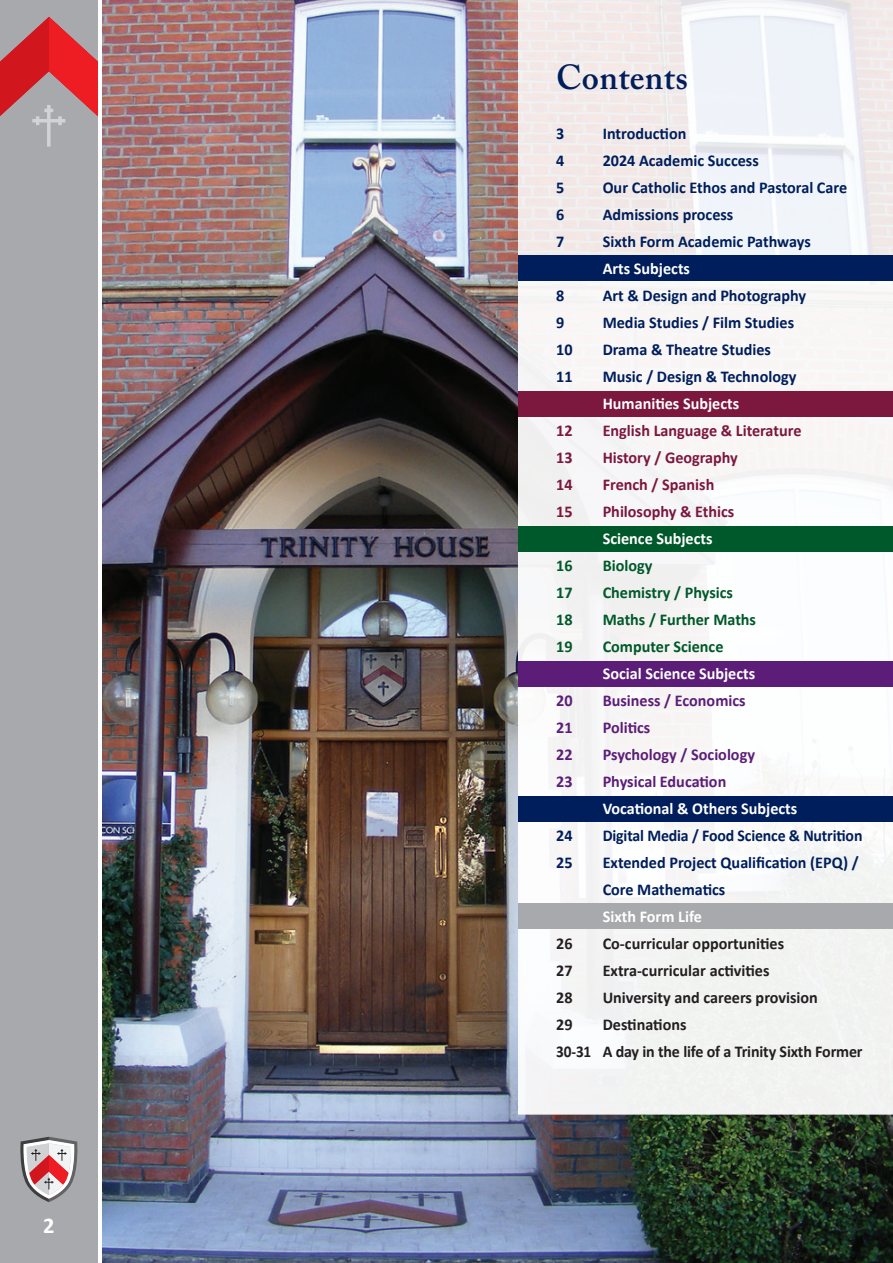
<style>
.page{position:relative;width:893px;height:1263px;background:#fff}
.page>*{position:absolute;margin:0;border:0;box-sizing:border-box;transform-origin:0 0}
.t1{font:600 34.5px "Adobe Caslon Pro";letter-spacing:.01em;color:#001e5b}
.t2{font:700 22.5px "Calibri";color:#fff}
.t3{font:700 16.5px "Calibri";color:#001e5b}
.t4{font:700 16.5px "Calibri";color:#fff}
.t5{font:700 16.5px "Calibri";color:#231f20}
.t6{font:700 16.5px "Calibri";color:#7c173e}
.t7{font:700 16.5px "Calibri";color:#5c1d78}
.t8{font:700 16.5px "Calibri";color:#00592a}
.t9{font:700 16.5px "Calibri";color:#231f20;scale:.93 1}
.t10{font:700 16.5px "Calibri";color:#001e5b;scale:.96 1}
</style>
<div class="page">
<img style="left:102px;top:0;width:791px;height:1263px">
<div style="left:0;top:0;width:98px;height:1263px;background:#a8a9ad"></div>
<svg style="left:0;top:17px;width:98px;height:130px"></svg>
<svg style="left:20px;top:1137px;width:57px;height:65px"></svg>
<svg style="left:519px;top:0;width:374px;height:255px"></svg>
<div style="left:519px;top:268px;width:374px;height:846px;background:#f7f5f5"></div>
<div style="left:519px;top:255px;width:374px;height:26px;background:#001e5b"></div>
<div style="left:519px;top:391px;width:374px;height:26px;background:#7c173e"></div>
<div style="left:519px;top:526px;width:374px;height:26px;background:#00592a"></div>
<div style="left:519px;top:661px;width:374px;height:26px;background:#5c1d78"></div>
<div style="left:519px;top:796px;width:374px;height:26px;background:#001e5b"></div>
<div style="left:519px;top:904px;width:374px;height:25px;background:#a8a9ad"></div>
<p class="t2" style="left:43px;top:1211px;width:13px">2</p>
<p class="t1" style="left:556px;top:57px;width:133px">Contents</p>
<p class="t3" style="left:556px;top:123px;width:10px">3</p>
<p class="t3" style="left:603px;top:123px;width:85px">Introduction</p>
<p class="t3" style="left:556px;top:150px;width:10px">4</p>
<p class="t3" style="left:603px;top:150px;width:158px">2024 Academic Success</p>
<p class="t3" style="left:556px;top:177px;width:10px">5</p>
<p class="t3" style="left:603px;top:177px;width:246px">Our Catholic Ethos and Pastoral Care</p>
<p class="t3" style="left:556px;top:204px;width:10px">6</p>
<p class="t3" style="left:603px;top:204px;width:132px">Admissions process</p>
<p class="t3" style="left:556px;top:231px;width:10px">7</p>
<p class="t3" style="left:603px;top:231px;width:210px">Sixth Form Academic Pathways</p>
<p class="t4" style="left:603px;top:258px;width:89px">Arts Subjects</p>
<p class="t3" style="left:556px;top:285px;width:10px">8</p>
<p class="t3" style="left:603px;top:285px;width:205px">Art &amp; Design and Photography</p>
<p class="t3" style="left:556px;top:312px;width:10px">9</p>
<p class="t3" style="left:603px;top:312px;width:193px">Media Studies / Film Studies</p>
<p class="t3" style="left:556px;top:339px;width:18px">10</p>
<p class="t3" style="left:603px;top:339px;width:170px">Drama &amp; Theatre Studies</p>
<p class="t3" style="left:556px;top:366px;width:18px">11</p>
<p class="t3" style="left:603px;top:366px;width:195px">Music / Design &amp; Technology</p>
<p class="t4" style="left:603px;top:393px;width:138px">Humanities Subjects</p>
<p class="t6" style="left:556px;top:420px;width:18px">12</p>
<p class="t6" style="left:603px;top:420px;width:200px">English Language &amp; Literature</p>
<p class="t6" style="left:556px;top:447px;width:18px">13</p>
<p class="t6" style="left:603px;top:447px;width:137px">History / Geography</p>
<p class="t6" style="left:556px;top:474px;width:18px">14</p>
<p class="t6" style="left:603px;top:474px;width:113px">French / Spanish</p>
<p class="t6" style="left:556px;top:501px;width:18px">15</p>
<p class="t6" style="left:603px;top:501px;width:133px">Philosophy &amp; Ethics</p>
<p class="t4" style="left:603px;top:528px;width:111px">Science Subjects</p>
<p class="t8" style="left:556px;top:555px;width:18px">16</p>
<p class="t8" style="left:603px;top:555px;width:51px">Biology</p>
<p class="t8" style="left:556px;top:582px;width:18px">17</p>
<p class="t8" style="left:603px;top:582px;width:132px">Chemistry / Physics</p>
<p class="t8" style="left:556px;top:609px;width:18px">18</p>
<p class="t8" style="left:603px;top:609px;width:155px">Maths / Further Maths</p>
<p class="t8" style="left:556px;top:636px;width:18px">19</p>
<p class="t8" style="left:603px;top:636px;width:122px">Computer Science</p>
<p class="t4" style="left:603px;top:663px;width:154px">Social Science Subjects</p>
<p class="t7" style="left:556px;top:690px;width:18px">20</p>
<p class="t7" style="left:603px;top:690px;width:144px">Business / Economics</p>
<p class="t7" style="left:556px;top:717px;width:18px">21</p>
<p class="t7" style="left:603px;top:717px;width:49px">Politics</p>
<p class="t7" style="left:556px;top:744px;width:18px">22</p>
<p class="t7" style="left:603px;top:744px;width:154px">Psychology / Sociology</p>
<p class="t7" style="left:556px;top:771px;width:18px">23</p>
<p class="t7" style="left:603px;top:771px;width:125px">Physical Education</p>
<p class="t4" style="left:603px;top:798px;width:196px">Vocational &amp; Others Subjects</p>
<p class="t3" style="left:556px;top:825px;width:18px">24</p>
<p class="t10" style="left:603px;top:825px;width:272px">Digital Media / Food Science &amp; Nutrition</p>
<p class="t3" style="left:556px;top:852px;width:18px">25</p>
<p class="t3" style="left:603px;top:852px;width:257px">Extended Project Qualification (EPQ) /</p>
<p class="t3" style="left:603px;top:879px;width:124px">Core Mathematics</p>
<p class="t4" style="left:603px;top:906px;width:101px">Sixth Form Life</p>
<p class="t5" style="left:556px;top:933px;width:18px">26</p>
<p class="t5" style="left:603px;top:933px;width:183px">Co-curricular opportunities</p>
<p class="t5" style="left:556px;top:960px;width:18px">27</p>
<p class="t5" style="left:603px;top:960px;width:168px">Extra-curricular activities</p>
<p class="t5" style="left:556px;top:987px;width:18px">28</p>
<p class="t5" style="left:603px;top:987px;width:217px">University and careers provision</p>
<p class="t5" style="left:556px;top:1014px;width:18px">29</p>
<p class="t5" style="left:603px;top:1014px;width:85px">Destinations</p>
<p class="t9" style="left:556px;top:1041px;width:331px">30-31 A day in the life of a Trinity Sixth Former</p>
</div>
